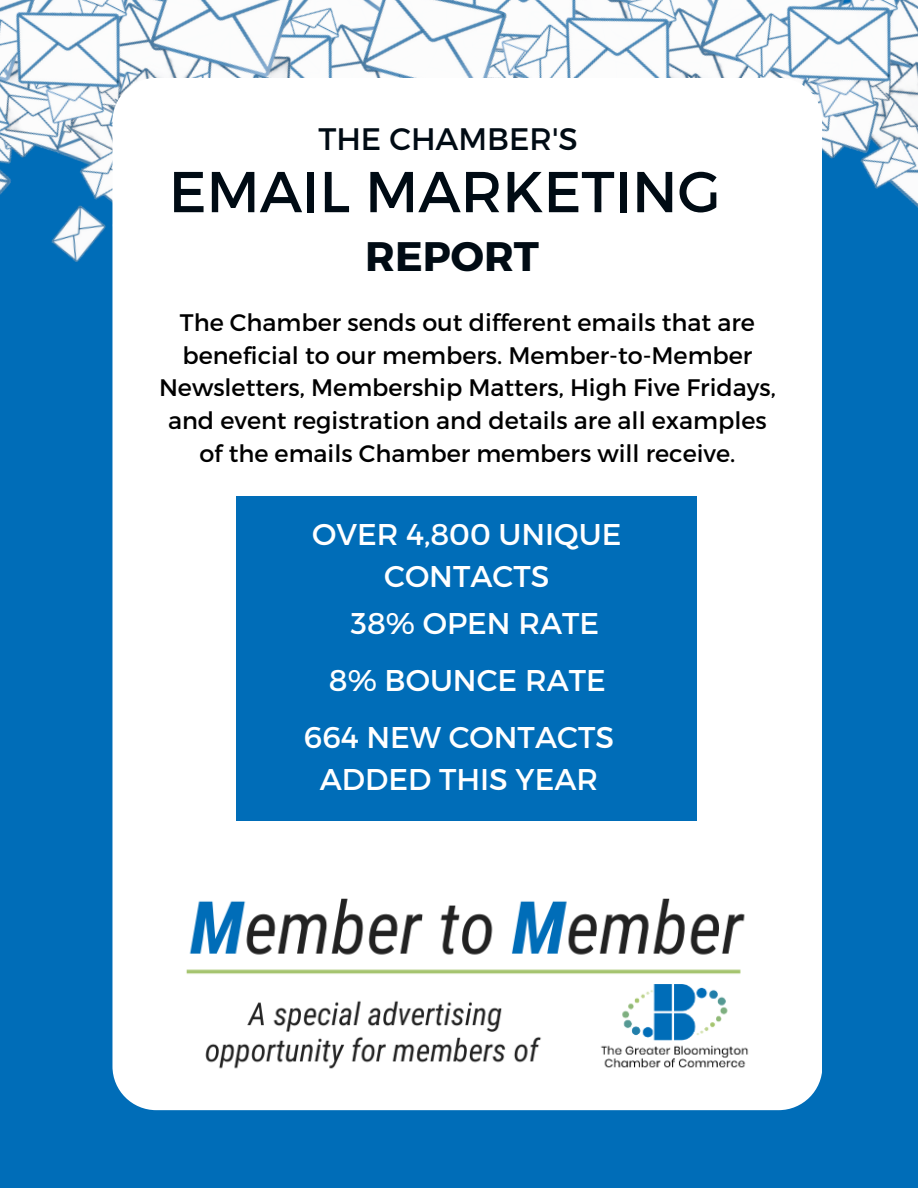
<style>
.page{position:relative;width:918px;height:1188px;background:#006db8}
.page>*{position:absolute;margin:0;border:0;box-sizing:border-box;transform-origin:0 0}
.t1{font:57.6px "Montserrat";color:#000b14}
.t2{font:700 41.25px "Montserrat";color:#000b14}
.t3{font:31.05px "Montserrat";color:#000b14}
.t4{font:30px/41.7px "Montserrat";color:#fff;text-align:center}
.t5{font:23.85px/32.7px "Montserrat";color:#000;text-align:center}
</style>
<div class="page">
<img style="left:635px;top:0;width:218px;height:159px">
<img style="left:423px;top:0;width:212px;height:78px">
<img style="left:0;top:0;width:423px;height:262px">
<img style="left:853px;top:0;width:65px;height:208px">
<div style="left:112px;top:78px;width:710px;height:1032px;background:#fff;border-radius:44px"></div>
<div style="left:236px;top:496px;width:461px;height:325px;background:#006db8"></div>
<img style="left:186px;top:898px;width:563px;height:171px">
<p class="t3" style="left:318px;top:118px;width:261px">THE CHAMBER'S</p>
<p class="t1" style="left:169px;top:154px;width:553px">EMAIL MARKETING</p>
<p class="t2" style="left:365px;top:230px;width:175px">REPORT</p>
<p class="t5" style="left:159px;top:305px;width:618px">The Chamber sends out different emails that are beneficial to our members. Member-to-Member Newsletters, Membership Matters, High Five Fridays, and event registration and details are all examples of the emails Chamber members will receive.</p>
<p class="t4" style="left:312px;top:512px;width:311px">OVER 4,800 UNIQUE<br>CONTACTS</p>
<p class="t4" style="left:351px;top:601px;width:250px">38% OPEN RATE</p>
<p class="t4" style="left:329px;top:658px;width:278px">8% BOUNCE RATE</p>
<p class="t4" style="left:304px;top:715px;width:312px">664 NEW CONTACTS<br>ADDED THIS YEAR</p>
</div>
